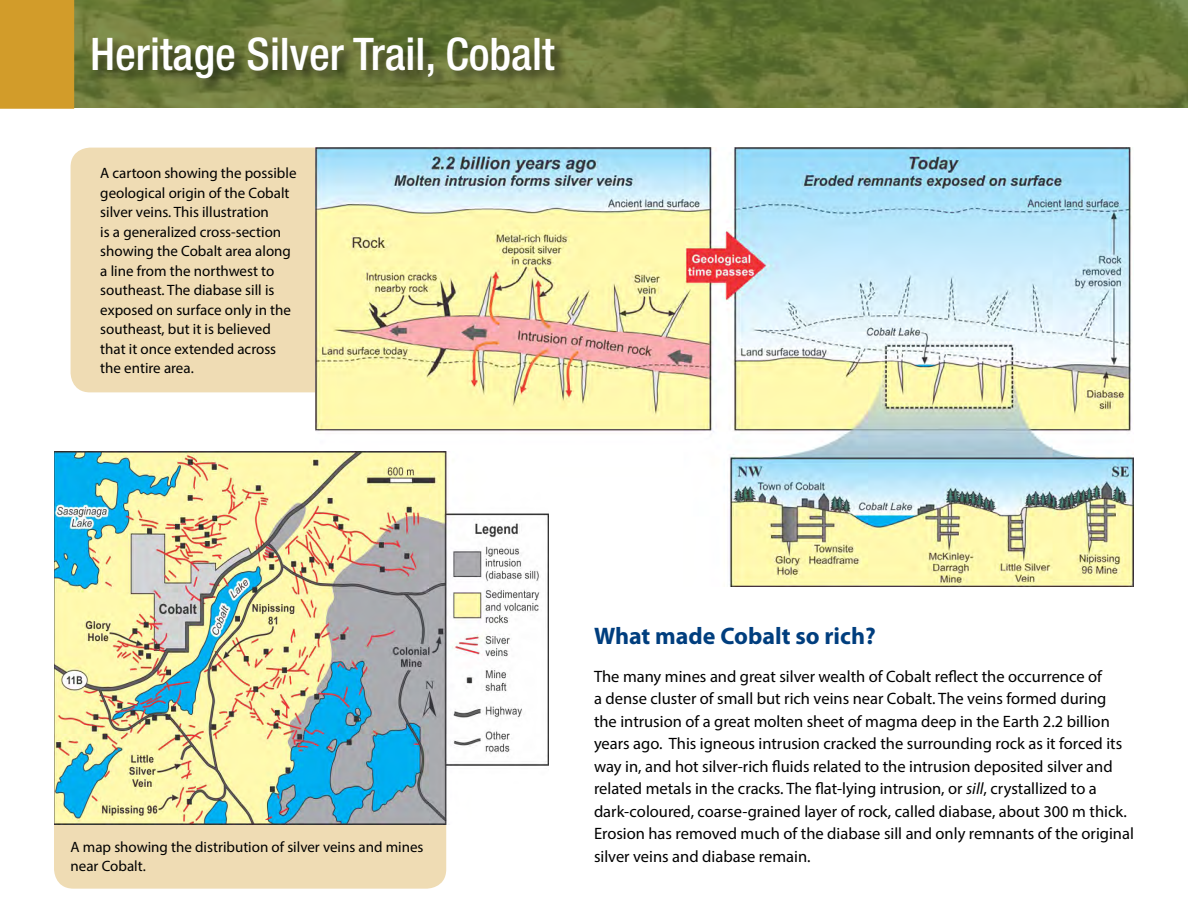
<style>
.page{position:relative;width:1188px;height:918px;background:#fff}
.page>*{position:absolute;margin:0;border:0;box-sizing:border-box;transform-origin:0 0}
.t1{font:500 condensed 45px "Helvetica Neue LT Std";color:#fff}
.t2{font:700 24px "Myriad Pro";color:#003e7e}
.t3{font:16.5px/22.5px "Myriad Pro";color:#000}
.t4{font:15px/19.5px "Myriad Pro";color:#000}
.s1{font-style:italic}
</style>
<div class="page">
<img style="left:74px;top:0;width:1114px;height:108px">
<div style="left:0;top:0;width:74px;height:109px;background:#d29c2a"></div>
<div style="left:54px;top:644px;width:392px;height:245px;background:#efdcb4;border-radius:20px"></div>
<div style="left:71px;top:148px;width:336px;height:244px;background:#efdcb4;border-radius:20px"></div>
<img style="left:316px;top:148px;width:818px;height:439px">
<div style="left:91px;top:36px;width:478px;height:58px;background:#000;opacity:.6"></div>
<img style="left:54px;top:452px;width:494px;height:372px">
<h1 class="t1" style="left:90px;top:27px;width:466px">Heritage Silver Trail, Cobalt</h1>
<p class="t4" style="left:100px;top:163px;width:198px">A cartoon showing the possible geological origin of the Cobalt silver veins. This illustration<br>is a generalized cross-section showing the Cobalt area along a line from the northwest to southeast. The diabase sill is exposed on surface only in the southeast, but it is believed that it once extended across the entire area.</p>
<p class="t4" style="left:71px;top:837px;width:354px">A map showing the distribution of silver veins and mines near Cobalt.</p>
<h3 class="t2" style="left:594px;top:621px;width:283px">What made Cobalt so rich?</h3>
<p class="t3" style="left:594px;top:665px;width:541px">The many mines and great silver wealth of Cobalt reflect the occurrence of<br>a dense cluster of small but rich veins near Cobalt. The veins formed during<br>the intrusion of a great molten sheet of magma deep in the Earth 2.2 billion years ago. This igneous intrusion cracked the surrounding rock as it forced its way in, and hot silver-rich fluids related to the intrusion deposited silver and related metals in the cracks. The flat-lying intrusion, or <span class="s1">sill</span>, crystallized to a dark-coloured, coarse-grained layer of rock, called diabase, about 300 m thick.<br>Erosion has removed much of the diabase sill and only remnants of the original silver veins and diabase remain.</p>
</div>
